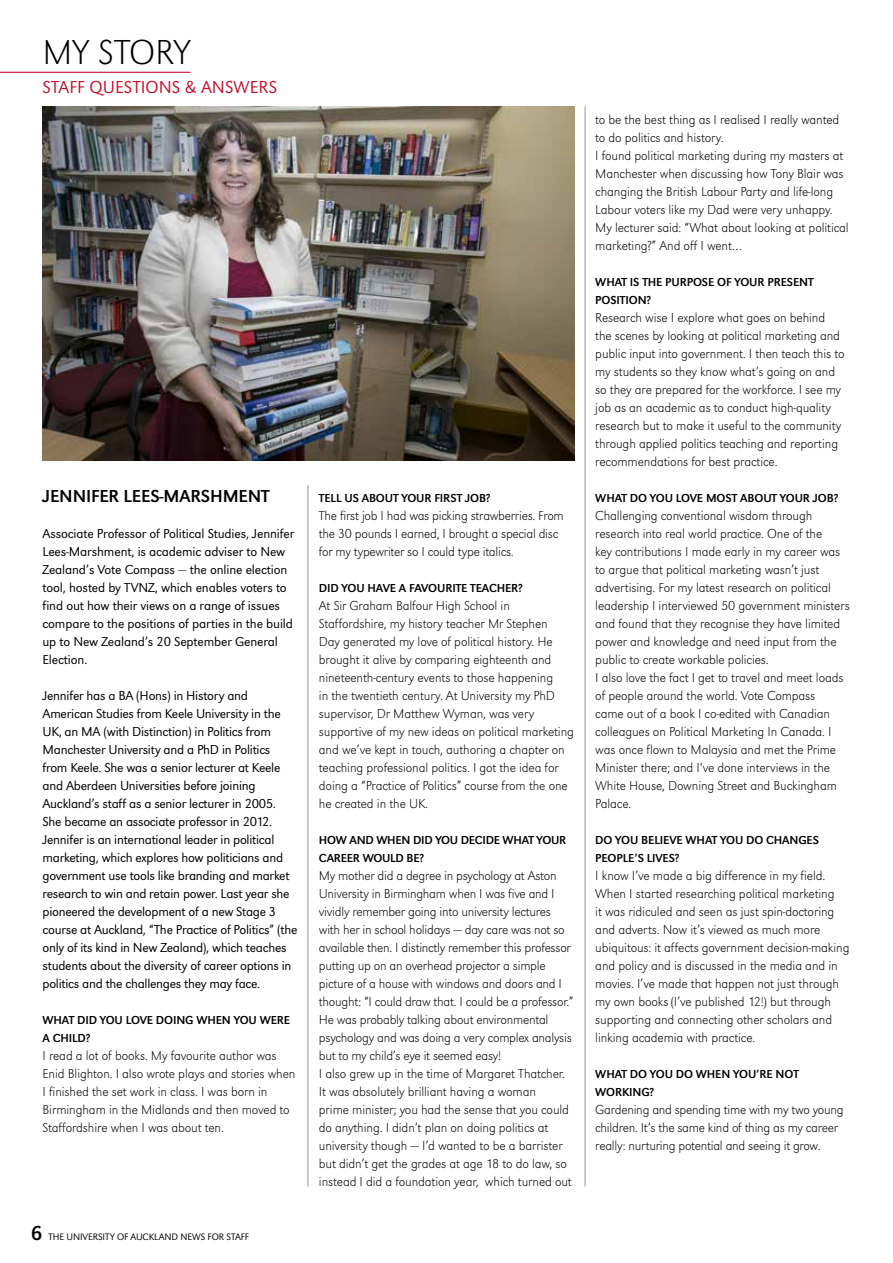
<style>
.page{position:relative;width:893px;height:1263px;background:#fff}
.page>*{position:absolute;margin:0;border:0;box-sizing:border-box;transform-origin:0 0}
.t1{font:36px "Grot Macron Extra Lt";color:#000}
.t2{font:18px "Grot Macron Reg";letter-spacing:-.01em;color:#000}
.t3{font:300 18px "Grot Macron";color:#c41230}
.t4{font:13.5px/18px "Grot Macron Extra Lt";letter-spacing:-.01em;color:#000}
.t5{font:300 13.5px/18px "Grot Macron";letter-spacing:-.02em;color:#000}
.t6{font:12px/18px "Grot Macron Reg";letter-spacing:-.01em;color:#000}
.t7{font:300 9.75px "Grot Macron";letter-spacing:-.01em;color:#000}
.s1{font-family:"Grot Macron Reg";font-weight:400;font-size:21px}
.s2{font-family:"Grot Macron";font-weight:300}
</style>
<div class="page">
<hr style="left:0;top:72px;width:191px;height:1px;background:#c41230">
<hr style="left:308px;top:485px;width:1px;height:701px;background:#939598">
<hr style="left:585px;top:106px;width:1px;height:1080px;background:#939598">
<img style="left:43px;top:106px;width:531px;height:355px">
<h1 class="t1" style="left:43px;top:31px;width:149px">My Story</h1>
<h2 class="t3" style="left:43px;top:77px;width:236px">STAFF QUESTIONS &amp; ANSWERS</h2>
<h2 class="t2" style="left:43px;top:486px;width:229px">JENNI FER LEES-MARSHM ENT</h2>
<p class="t5" style="left:43px;top:525px;width:254px">Associate Professor of Political Studies, Jennifer Lees-Marshment, is academic adviser to New Zealand’s Vote Compass — the online election tool, hosted by TVNZ, which enables voters to find out how their views on a range of issues compare to the positions of parties in the build up to New Zealand’s 20 September General Election.</p>
<p class="t5" style="left:43px;top:687px;width:257px">Jennifer has a BA (Hons) in History and American Studies from Keele University in the UK, an MA (with Distinction) in Politics from Manchester University and a PhD in Politics from Keele. She was a senior lecturer at Keele and Aberdeen Universities before joining Auckland’s staff as a senior lecturer in 2005.<br>She became an associate professor in 2012.<br>Jennifer is an international leader in political marketing, which explores how politicians and government use tools like branding and market research to win and retain power. Last year she pioneered the development of a new Stage 3 course at Auckland, “The Practice of Politics” (the only of its kind in New Zealand), which teaches students about the diversity of career options in politics and the challenges they may face.</p>
<p class="t6" style="left:43px;top:1011px;width:42px">WHAT DID</p>
<p class="t6" style="left:100px;top:1011px;width:192px">YOU LOVE DOIN G WHEN YOU WERE</p>
<p class="t6" style="left:43px;top:1029px;width:49px">A CHI LD?</p>
<p class="t4" style="left:43px;top:1047px;width:254px">I read a lot of books. My favourite author was Enid Blighton. I also wrote plays and stories when I finished the set work in class. I was born in Birmingham in the Midlands and then moved to Staffordshire when I was about ten.</p>
<p class="t7" style="left:31px;top:1232px;width:49px"><span class="s1">6</span> The Unive</p>
<p class="t7" style="left:93px;top:1232px;width:11px">rsity</p>
<p class="t7" style="left:117px;top:1232px;width:26px">of Auckland</p>
<p class="t7" style="left:180px;top:1232px;width:14px">News</p>
<p class="t7" style="left:208px;top:1232px;width:30px">fo r Staff</p>
<p class="t6" style="left:319px;top:489px;width:173px">TELL US ABOUT YOUR FI RST JOB?</p>
<p class="t4" style="left:319px;top:507px;width:246px">The first job I had was picking strawberries. From the 30 pounds I earned, I brought a special disc for my typewriter so I could type italics.</p>
<p class="t6" style="left:319px;top:579px;width:206px">DID YOU HAVE A FAVOURITE TEACHER?</p>
<p class="t4" style="left:319px;top:597px;width:257px">At Sir Graham Balfour High School in Staffordshire, my history teacher Mr Stephen<br>Day generated my love of political history. He brought it alive by comparing eighteenth and nineteenth-century events to those happening<br>in the twentieth century. At University my PhD supervisor, Dr Matthew Wyman, was very supportive of my new ideas on political marketing and we’ve kept in touch, authoring a chapter on teaching professional politics. I got the idea for doing a “Practice of Politics” course from the one he created in the UK.</p>
<p class="t6" style="left:319px;top:831px;width:102px">HOW AND WHEN DID</p>
<p class="t6" style="left:435px;top:831px;width:133px">YOU DECID E WHAT YOUR</p>
<p class="t6" style="left:319px;top:849px;width:107px">CAREER WOULD BE?</p>
<p class="t4" style="left:319px;top:867px;width:256px">My mother did a degree in psychology at Aston University in Birmingham when I was five and I vividly remember going into university lectures with her in school holidays <span class="s2">—</span> day care was not so available then. I distinctly remember this professor putting up on an overhead projector a simple picture of a house with windows and doors and I thought: “I could draw that. I could be a professor.” He was probably talking about environmental psychology and was doing a very complex analysis but to my child’s eye it seemed easy!<br>I also grew up in the time of Margaret Thatcher.<br>It was absolutely brilliant having a woman<br>prime minister; you had the sense that you could do anything. I didn’t plan on doing politics at university though <span class="s2">—</span> I’d wanted to be a barrister but didn’t get the grades at age 18 to do law, so instead I did a foundation year, which turned out</p>
<p class="t4" style="left:595px;top:111px;width:255px">to be the best thing as I realised I really wanted to do politics and history.<br>I found political marketing during my masters at Manchester when discussing how Tony Blair was changing the British Labour Party and life-long Labour voters like my Dad were very unhappy.<br>My lecturer said: “What about looking at political marketing?” And off I went…</p>
<p class="t6" style="left:595px;top:273px;width:19px">WHAT</p>
<p class="t6" style="left:595px;top:273px;width:220px;text-indent:35px">IS THE PURPOSE OF YOUR PRESENT<br>POSITI ON?</p>
<p class="t4" style="left:595px;top:309px;width:251px">Research wise I explore what goes on behind the scenes by looking at political marketing and public input into government. I then teach this to my students so they know what’s going on and so they are prepared for the workforce. I see my job as an academic as to conduct high-quality research but to make it useful to the community through applied politics teaching and reporting recommendations for best practice.</p>
<p class="t6" style="left:595px;top:489px;width:245px">WHAT DO YOU LOVE M OST ABOUT YOUR JOB?</p>
<p class="t4" style="left:595px;top:507px;width:256px">Challenging conventional wisdom through research into real world practice. One of the<br>key contributions I made early in my career was to argue that political marketing wasn’t just advertising. For my latest research on political leadership I interviewed 50 government ministers and found that they recognise they have limited power and knowledge and need input from the public to create workable policies.<br>I also love the fact I get to travel and meet loads of people around the world. Vote Compass<br>came out of a book I co-edited with Canadian colleagues on Political Marketing In Canada. I was once flown to Malaysia and met the Prime Minister there; and I‘ve done interviews in the White House, Downing Street and Buckingham Palace.</p>
<p class="t6" style="left:595px;top:831px;width:225px">DO YOU BELI EVE WHAT YOU DO CHAN GES<br>PEOPLE’S LIVES?</p>
<p class="t4" style="left:595px;top:867px;width:256px">I know I’ve made a big difference in my field.<br>When I started researching political marketing<br>it was ridiculed and seen as just spin-doctoring and adverts. Now it’s viewed as much more ubiquitous: it affects government decision-making and policy and is discussed in the media and in movies. I’ve made that happen not just through my own books (I’ve published 12!) but through supporting and connecting other scholars and linking academia with practice.</p>
<p class="t6" style="left:595px;top:1065px;width:205px">WHAT DO YOU DO WHEN YOU’RE N OT<br>WORKIN G?</p>
<p class="t4" style="left:595px;top:1101px;width:250px">Gardening and spending time with my two young children. It’s the same kind of thing as my career really: nurturing potential and seeing it grow.</p>
</div>
